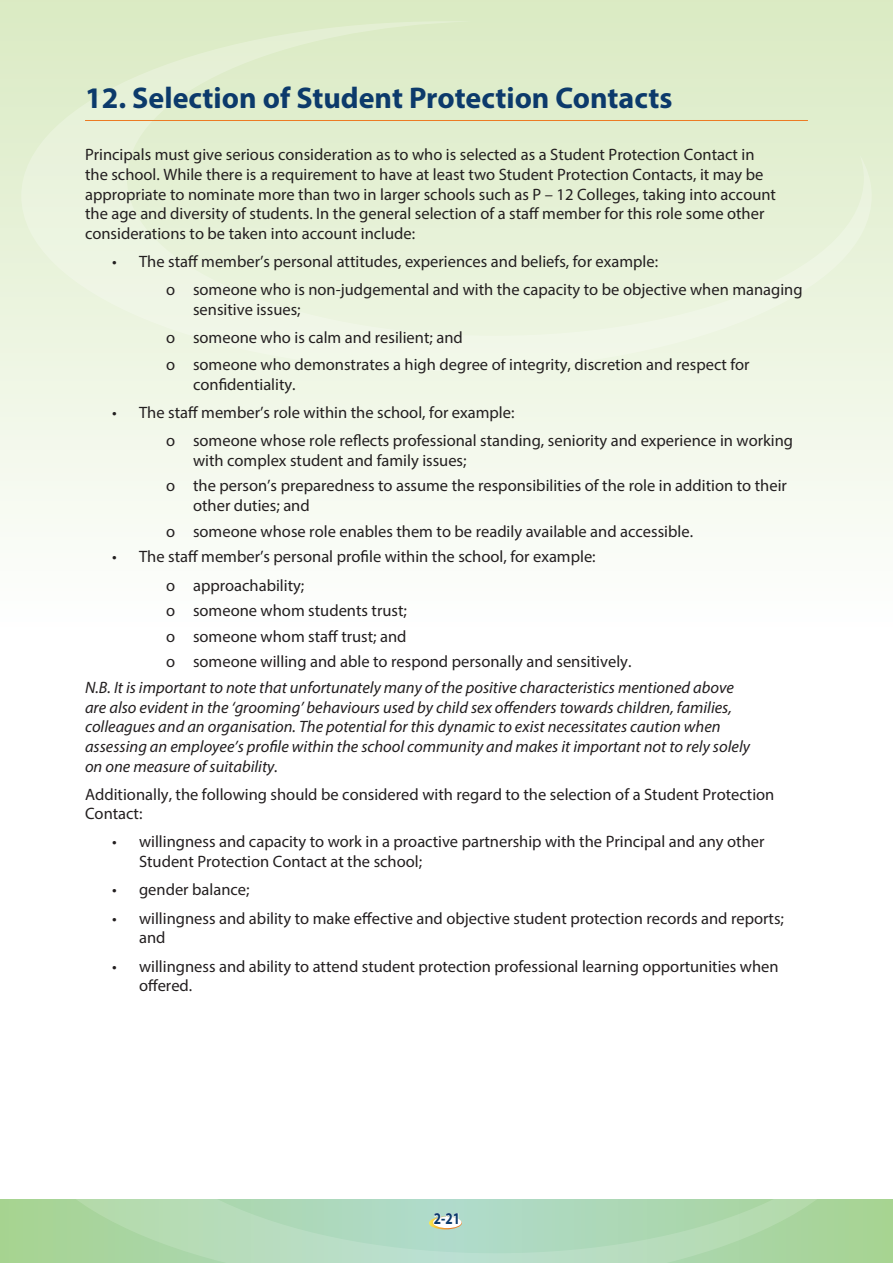
<style>
.page{position:relative;width:893px;height:1263px;background:#fff}
.page>*{position:absolute;margin:0;border:0;box-sizing:border-box;transform-origin:0 0}
.SP_Heading_1{font:700 30px "Myriad Pro";color:#0c3a6b}
.bullets{font:16.5px/19.8px "Myriad Pro";color:#231f20}
.SP_Body{font:16.5px/19.8px "Myriad Pro";color:#231f20}
.SP_Body-2{font:italic 16.5px/19.8px "Myriad Pro";color:#231f20}
.t1{font:700 16.5px "Myriad Pro";color:#0c3a6b;scale:.8 1}
</style>
<div class="page">
<div style="left:0;top:0;width:893px;height:631px;background:linear-gradient(to bottom,#daeac2,#fefefe)"></div>
<div style="left:0;top:1199px;width:893px;height:64px;background:#a7d496"></div>
<svg style="left:21px;top:21px;width:851px;height:350px;background:#e5f0d6"></svg>
<svg style="left:76px;top:1199px;width:741px;height:64px"></svg>
<hr style="left:85px;top:120px;width:723px;height:1px;background:#ec7b23">
<p class="SP_Heading_1" style="left:85px;top:78px;width:589px">12. Selection of Student Protection Contacts</p>
<p class="SP_Body" style="left:85px;top:144px;width:693px">Principals must give serious consideration as to who is selected as a Student Protection Contact in the school. While there is a requirement to have at least two Student Protection Contacts, it may be appropriate to nominate more than two in larger schools such as P – 12 Colleges, taking into account the age and diversity of students. In the general selection of a staff member for this role some other considerations to be taken into account include:</p>
<p class="bullets" style="left:112px;top:251px;width:548px">• The staff member’s personal attitudes, experiences and beliefs, for example:</p>
<p class="bullets" style="left:193px;top:279px;width:611px;text-indent:-27px">o someone who is non-judgemental and with the capacity to be objective when managing sensitive issues;</p>
<p class="bullets" style="left:166px;top:327px;width:298px">o someone who is calm and resilient; and</p>
<p class="bullets" style="left:193px;top:354px;width:558px;text-indent:-27px">o someone who demonstrates a high degree of integrity, discretion and respect for confidentiality.</p>
<p class="bullets" style="left:112px;top:402px;width:404px">• The staff member’s role within the school, for example:</p>
<p class="bullets" style="left:193px;top:430px;width:602px;text-indent:-27px">o someone whose role reflects professional standing, seniority and experience in working with complex student and family issues;</p>
<p class="bullets" style="left:193px;top:476px;width:595px;text-indent:-27px">o the person’s preparedness to assume the responsibilities of the role in addition to their other duties; and</p>
<p class="bullets" style="left:166px;top:521px;width:528px">o someone whose role enables them to be readily available and accessible.</p>
<p class="bullets" style="left:112px;top:546px;width:485px">• The staff member’s personal profile within the school, for example:</p>
<p class="bullets" style="left:166px;top:575px;width:140px">o approachability;</p>
<p class="bullets" style="left:166px;top:600px;width:242px">o someone whom students trust;</p>
<p class="bullets" style="left:166px;top:626px;width:242px">o someone whom staff trust; and</p>
<p class="bullets" style="left:166px;top:651px;width:467px">o someone willing and able to respond personally and sensitively.</p>
<p class="SP_Body-2" style="left:85px;top:677px;width:666px">N.B. It is important to note that unfortunately many of the positive characteristics mentioned above are also evident in the ‘grooming’ behaviours used by child sex offenders towards children, families, colleagues and an organisation. The potential for this dynamic to exist necessitates caution when assessing an employee’s profile within the school community and makes it important not to rely solely on one measure of suitability.</p>
<p class="SP_Body" style="left:85px;top:784px;width:691px">Additionally, the following should be considered with regard to the selection of a Student Protection<br>Contact:</p>
<p class="bullets" style="left:139px;top:831px;width:627px;text-indent:-27px">• willingness and capacity to work in a proactive partnership with the Principal and any other<br>Student Protection Contact at the school;</p>
<p class="bullets" style="left:112px;top:879px;width:139px">• gender balance;</p>
<p class="bullets" style="left:139px;top:908px;width:646px;text-indent:-27px">• willingness and ability to make effective and objective student protection records and reports; and</p>
<p class="bullets" style="left:139px;top:956px;width:641px;text-indent:-27px">• willingness and ability to attend student protection professional learning opportunities when offered.</p>
<p class="t1" style="left:434px;top:1208px;width:34px">2-21</p>
</div>
